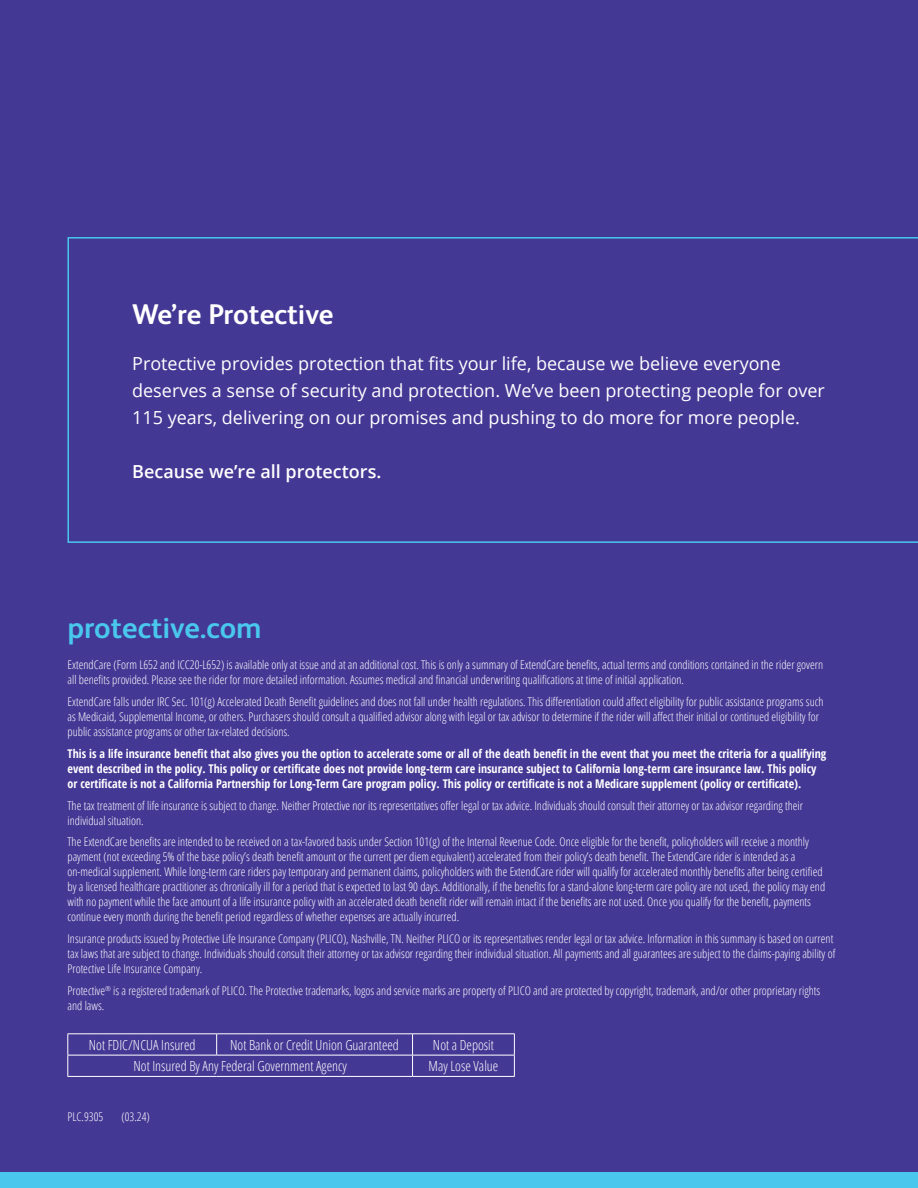
<style>
.page{position:relative;width:918px;height:1188px;background:#443895}
.page>*{position:absolute;margin:0;border:0;box-sizing:border-box;transform-origin:0 0}
.t1{font:700 30px "FS Albert Pro";color:#49c7ed}
.t2{font:700 28.5px "FS Albert Pro";color:#fff}
.t3{font:18px/27px "Open Sans";color:#fff}
.t4{font:600 18px "Open Sans";color:#fff}
.t5{font:300 condensed 13.95px "Open Sans";color:#fff}
.t6{font:300 condensed 12px/15px "Open Sans";color:#fff}
.t7{font:700 condensed 12px/15px "Open Sans";color:#fff}
</style>
<div class="page">
<div style="left:0;top:1173px;width:918px;height:15px;background:#49c7ed"></div>
<svg style="left:67px;top:237px;width:851px;height:306px"></svg>
<hr style="left:68px;top:1033px;width:149px;height:1px;background:#fff">
<hr style="left:217px;top:1033px;width:196px;height:1px;background:#fff">
<svg style="left:216px;top:1034px;width:1px;height:21px"></svg>
<hr style="left:413px;top:1033px;width:102px;height:1px;background:#fff">
<hr style="left:68px;top:1055px;width:149px;height:1px;background:#fff">
<svg style="left:68px;top:1034px;width:1px;height:42px"></svg>
<hr style="left:217px;top:1055px;width:196px;height:1px;background:#fff">
<hr style="left:413px;top:1055px;width:102px;height:1px;background:#fff">
<svg style="left:412px;top:1034px;width:1px;height:42px"></svg>
<svg style="left:514px;top:1034px;width:1px;height:42px"></svg>
<hr style="left:68px;top:1076px;width:149px;height:1px;background:#fff">
<hr style="left:217px;top:1076px;width:196px;height:1px;background:#fff">
<hr style="left:413px;top:1076px;width:102px;height:1px;background:#fff">
<h2 class="t2" style="left:132px;top:294px;width:203px">We’re Protective</h2>
<p class="t3" style="left:132px;top:350px;width:694px">Protective provides protection that fits your life, because we believe everyone deserves a sense of security and protection. We’ve been protecting people for over<br>115 years, delivering on our promises and pushing to do more for more people.</p>
<h3 class="t4" style="left:132px;top:459px;width:251px">Because we’re all protectors.</h3>
<h1 class="t1" style="left:68px;top:607px;width:196px">protective.com</h1>
<p class="t6" style="left:68px;top:657px;width:757px">ExtendCare (Form L652 and ICC20-L652) is available only at issue and at an additional cost. This is only a summary of ExtendCare benefits, actual terms and conditions contained in the rider govern all benefits provided. Please see the rider for more detailed information. Assumes medical and financial underwriting qualifications at time of initial application.</p>
<p class="t6" style="left:68px;top:694px;width:758px">ExtendCare falls under IRC Sec. 101(g) Accelerated Death Benefit guidelines and does not fall under health regulations. This differentiation could affect eligibility for public assistance programs such as Medicaid, Supplemental Income, or others. Purchasers should consult a qualified advisor along with legal or tax advisor to determine if the rider will affect their initial or continued eligibility for public assistance programs or other tax-related decisions.</p>
<p class="t7" style="left:68px;top:746px;width:760px">This is a life insurance benefit that also gives you the option to accelerate some or all of the death benefit in the event that you meet the criteria for a qualifying event described in the policy. This policy or certificate does not provide long-term care insurance subject to California long-term care insurance law. This policy or certificate is not a California Partnership for Long-Term Care program policy. This policy or certificate is not a Medicare supplement (policy or certificate).</p>
<p class="t6" style="left:68px;top:797px;width:737px">The tax treatment of life insurance is subject to change. Neither Protective nor its representatives offer legal or tax advice. Individuals should consult their attorney or tax advisor regarding their individual situation.</p>
<p class="t6" style="left:68px;top:834px;width:759px">The ExtendCare benefits are intended to be received on a tax-favored basis under Section 101(g) of the Internal Revenue Code. Once eligible for the benefit, policyholders will receive a monthly payment (not exceeding 5% of the base policy’s death benefit amount or the current per diem equivalent) accelerated from their policy’s death benefit. The ExtendCare rider is intended as a on-medical supplement. While long-term care riders pay temporary and permanent claims, policyholders with the ExtendCare rider will qualify for accelerated monthly benefits after being certified by a licensed healthcare practitioner as chronically ill for a period that is expected to last 90 days. Additionally, if the benefits for a stand-alone long-term care policy are not used, the policy may end with no payment while the face amount of a life insurance policy with an accelerated death benefit rider will remain intact if the benefits are not used. Once you qualify for the benefit, payments continue every month during the benefit period regardless of whether expenses are actually incurred.</p>
<p class="t6" style="left:68px;top:931px;width:769px">Insurance products issued by Protective Life Insurance Company (PLICO), Nashville, TN. Neither PLICO or its representatives render legal or tax advice. Information in this summary is based on current tax laws that are subject to change. Individuals should consult their attorney or tax advisor regarding their individual situation. All payments and all guarantees are subject to the claims-paying ability of<br>Protective Life Insurance Company.</p>
<p class="t6" style="left:68px;top:983px;width:754px">Protective<sup>®</sup> is a registered trademark of PLICO. The Protective trademarks, logos and service marks are property of PLICO and are protected by copyright, trademark, and/or other proprietary rights and laws.</p>
<p class="t5" style="left:89px;top:1035px;width:108px">Not FDIC/NCUA Insured</p>
<p class="t5" style="left:230px;top:1035px;width:170px">Not Bank or Credit Union Guaranteed</p>
<p class="t5" style="left:433px;top:1035px;width:62px">Not a Deposit</p>
<p class="t5" style="left:134px;top:1057px;width:215px">Not Insured By Any Federal Government Agency</p>
<p class="t5" style="left:429px;top:1057px;width:71px">May Lose Value</p>
<p class="t6" style="left:68px;top:1108px;width:37px">PLC.9305</p>
<p class="t6" style="left:122px;top:1108px;width:30px">(03.24)</p>
</div>
